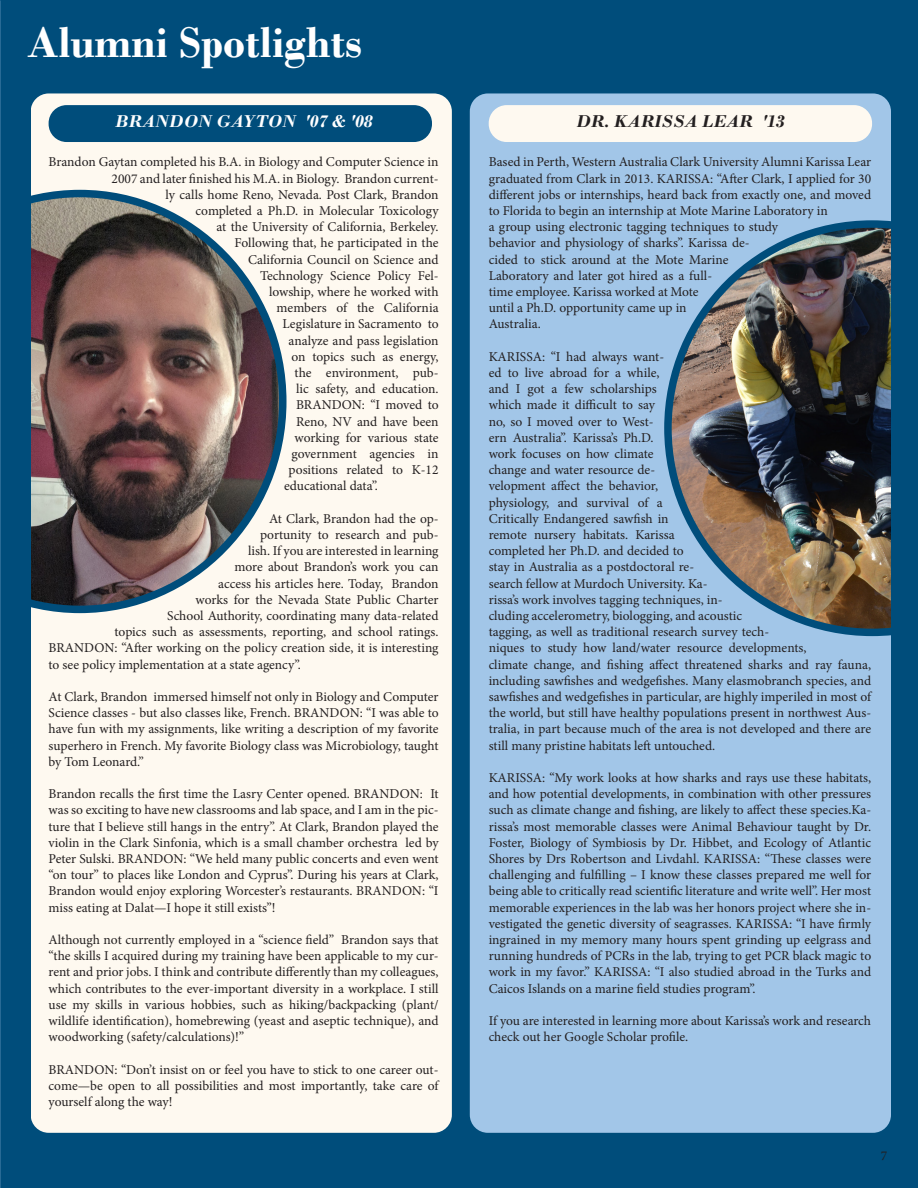
<style>
.page{position:relative;width:918px;height:1188px;background:#004d7b}
.page>*{position:absolute;margin:0;border:0;box-sizing:border-box;transform-origin:0 0}
.t1{font:700 45px "Bodoni";color:#fff}
.t2{font:italic 700 18px "Bodoni";color:#fff}
.t3{font:italic 700 18px "Bodoni";color:#231f20}
.t4{font:13.5px/16.2px "Minion Pro";letter-spacing:-.005em;color:#231f20;text-align:justify}
</style>
<div class="page">
<div style="left:31px;top:93px;width:421px;height:1040px;background:#fef9f0;border-radius:18px"></div>
<div style="left:49px;top:105px;width:383px;height:37px;background:#004d7b;border-radius:18px"></div>
<div style="left:470px;top:93px;width:421px;height:1040px;background:#a2c6e8;border-radius:18px"></div>
<div style="left:489px;top:105px;width:383px;height:37px;background:#fef9f0;border-radius:18px"></div>
<img style="left:31px;top:190px;width:256px;height:423px">
<img style="left:664px;top:220px;width:227px;height:416px">
<p class="t1" style="left:27px;top:16px;width:337px">Alumni Spotlights</p>
<p class="t2" style="left:115px;top:111px;width:259px">BRANDON GAYTON '07 &amp; '08</p>
<p class="t4" style="left:49px;top:154px;width:392px">Brandon Gaytan completed his B.A. in Biology and Computer Science in</p>
<p class="t4" style="left:112px;top:170px;width:329px">2007 and later finished his M.A. in Biology. Brandon current-</p>
<p class="t4" style="left:166px;top:186px;width:275px">ly calls home Reno, Nevada. Post Clark, Brandon</p>
<p class="t4" style="left:196px;top:203px;width:245px">completed a Ph.D. in Molecular Toxicology</p>
<p class="t4" style="left:217px;top:219px;width:224px">at the University of California, Berkeley.</p>
<p class="t4" style="left:235px;top:235px;width:205px">Following that, he participated in the</p>
<p class="t4" style="left:248px;top:251px;width:192px">California Council on Science and</p>
<p class="t4" style="left:260px;top:267px;width:180px">Technology Science Policy Fel-</p>
<p class="t4" style="left:269px;top:284px;width:171px">lowship, where he worked with</p>
<p class="t4" style="left:277px;top:300px;width:164px">members of the California</p>
<p class="t4" style="left:283px;top:316px;width:158px">Legislature in Sacramento to</p>
<p class="t4" style="left:289px;top:332px;width:151px">analyze and pass legislation</p>
<p class="t4" style="left:292px;top:348px;width:149px">on topics such as energy,</p>
<p class="t4" style="left:295px;top:365px;width:146px">the environment, pub-</p>
<p class="t4" style="left:296px;top:381px;width:144px">lic safety, and education.</p>
<p class="t4" style="left:296px;top:397px;width:144px">BRANDON: “I moved to</p>
<p class="t4" style="left:296px;top:413px;width:144px">Reno, NV and have been</p>
<p class="t4" style="left:295px;top:429px;width:146px">working for various state</p>
<p class="t4" style="left:292px;top:446px;width:148px">government agencies in</p>
<p class="t4" style="left:289px;top:462px;width:151px">positions related to K-12</p>
<p class="t4" style="left:284px;top:478px;width:95px">educational data”.</p>
<p class="t4" style="left:269px;top:510px;width:171px">At Clark, Brandon had the op-</p>
<p class="t4" style="left:260px;top:527px;width:180px">portunity to research and pub-</p>
<p class="t4" style="left:248px;top:543px;width:192px">lish. If you are interested in learning</p>
<p class="t4" style="left:235px;top:559px;width:205px">more about Brandon’s work you can</p>
<p class="t4" style="left:218px;top:575px;width:222px">access his articles here. Today, Brandon</p>
<p class="t4" style="left:196px;top:591px;width:244px">works for the Nevada State Public Charter</p>
<p class="t4" style="left:167px;top:608px;width:273px">School Authority, coordinating many data-related</p>
<p class="t4" style="left:115px;top:624px;width:326px">topics such as assessments, reporting, and school ratings.</p>
<p class="t4" style="left:49px;top:640px;width:392px">BRANDON: “After working on the policy creation side, it is interesting</p>
<p class="t4" style="left:49px;top:656px;width:254px">to see policy implementation at a state agency”.</p>
<p class="t4" style="left:49px;top:689px;width:392px">At Clark, Brandon immersed himself not only in Biology and Computer Science classes - but also classes like, French. BRANDON: “I was able to have fun with my assignments, like writing a description of my favorite superhero in French. My favorite Biology class was Microbiology, taught by Tom Leonard.”</p>
<p class="t4" style="left:49px;top:786px;width:392px">Brandon recalls the first time the Lasry Center opened. BRANDON: It was so exciting to have new classrooms and lab space, and I am in the pic&shy;ture that I believe still hangs in the entry”. At Clark, Brandon played the violin in the Clark Sinfonia, which is a small chamber orchestra led by Peter Sulski. BRANDON: “We held many public concerts and even went “on tour” to places like London and Cyprus”. During his years at Clark, Brandon would enjoy exploring Worcester’s restaurants. BRANDON: “I miss eating at Dalat—I hope it still exists”!</p>
<p class="t4" style="left:49px;top:932px;width:392px">Although not currently employed in a “science field” Brandon says that “the skills I acquired during my training have been applicable to my cur&shy;rent and prior jobs. I think and contribute differently than my colleagues, which contributes to the ever-important diversity in a workplace. I still use my skills in various hobbies, such as hiking/backpacking (plant/ wildlife identification), homebrewing (yeast and aseptic technique), and woodworking (safety/calculations)!”</p>
<p class="t4" style="left:49px;top:1061px;width:392px">BRANDON: “Don’t insist on or feel you have to stick to one career out&shy;come—be open to all possibilities and most importantly, take care of yourself along the way!</p>
<p class="t3" style="left:576px;top:111px;width:210px">DR. KARISSA LEAR '13</p>
<p class="t4" style="left:489px;top:154px;width:384px;text-align:left">Based in Perth, Western Australia Clark University Alumni Karissa Lear graduated from Clark in 2013. KARISSA: “After Clark, I applied for 30 different jobs or internships, heard back from exactly one, and moved to Florida to begin an internship at Mote Marine Laboratory in<br>a group using electronic tagging techniques to study<br>behavior and physiology of sharks”. Karissa de-<br>cided to stick around at the Mote Marine<br>Laboratory and later got hired as a full-<br>time employee. Karissa worked at Mote<br>until a Ph.D. opportunity came up in<br>Australia.</p>
<p class="t4" style="left:489px;top:348px;width:384px;text-align:left">KARISSA: “I had always want-<br>ed to live abroad for a while,<br>and I got a few scholarships<br>which made it difficult to say<br>no, so I moved over to West-<br>ern Australia”. Karissa’s Ph.D.<br>work focuses on how climate<br>change and water resource de-<br>velopment affect the behavior,<br>physiology, and survival of a<br>Critically Endangered sawfish in<br>remote nursery habitats. Karissa<br>completed her Ph.D. and decided to<br>stay in Australia as a postdoctoral re-<br>search fellow at Murdoch University. Ka-<br>rissa’s work involves tagging techniques, in-<br>cluding accelerometry, biologging, and acoustic<br>tagging, as well as traditional research survey tech-<br>niques to study how land/water resource developments,<br>climate change, and fishing affect threatened sharks and ray fauna, including sawfishes and wedgefishes. Many elasmobranch species, and sawfishes and wedgefishes in particular, are highly imperiled in most of the world, but still have healthy populations present in northwest Aus&shy;tralia, in part because much of the area is not developed and there are still many pristine habitats left untouched.</p>
<p class="t4" style="left:489px;top:770px;width:384px">KARISSA: “My work looks at how sharks and rays use these habitats, and how potential developments, in combination with other pressures such as climate change and fishing, are likely to affect these species.Ka&shy;rissa’s most memorable classes were Animal Behaviour taught by Dr.<br>Foster, Biology of Symbiosis by Dr. Hibbet, and Ecology of Atlantic Shores by Drs Robertson and Livdahl. KARISSA: “These classes were challenging and fulfilling – I know these classes prepared me well for being able to critically read scientific literature and write well”. Her most memorable experiences in the lab was her honors project where she in&shy;vestigated the genetic diversity of seagrasses. KARISSA: “I have firmly ingrained in my memory many hours spent grinding up eelgrass and running hundreds of PCRs in the lab, trying to get PCR black magic to work in my favor.” KARISSA: “I also studied abroad in the Turks and Caicos Islands on a marine field studies program”.</p>
<p class="t4" style="left:489px;top:1013px;width:384px">If you are interested in learning more about Karissa’s work and research check out her Google Scholar profile.</p>
<p class="t4" style="left:881px;top:1147px;width:8px">7</p>
</div>
